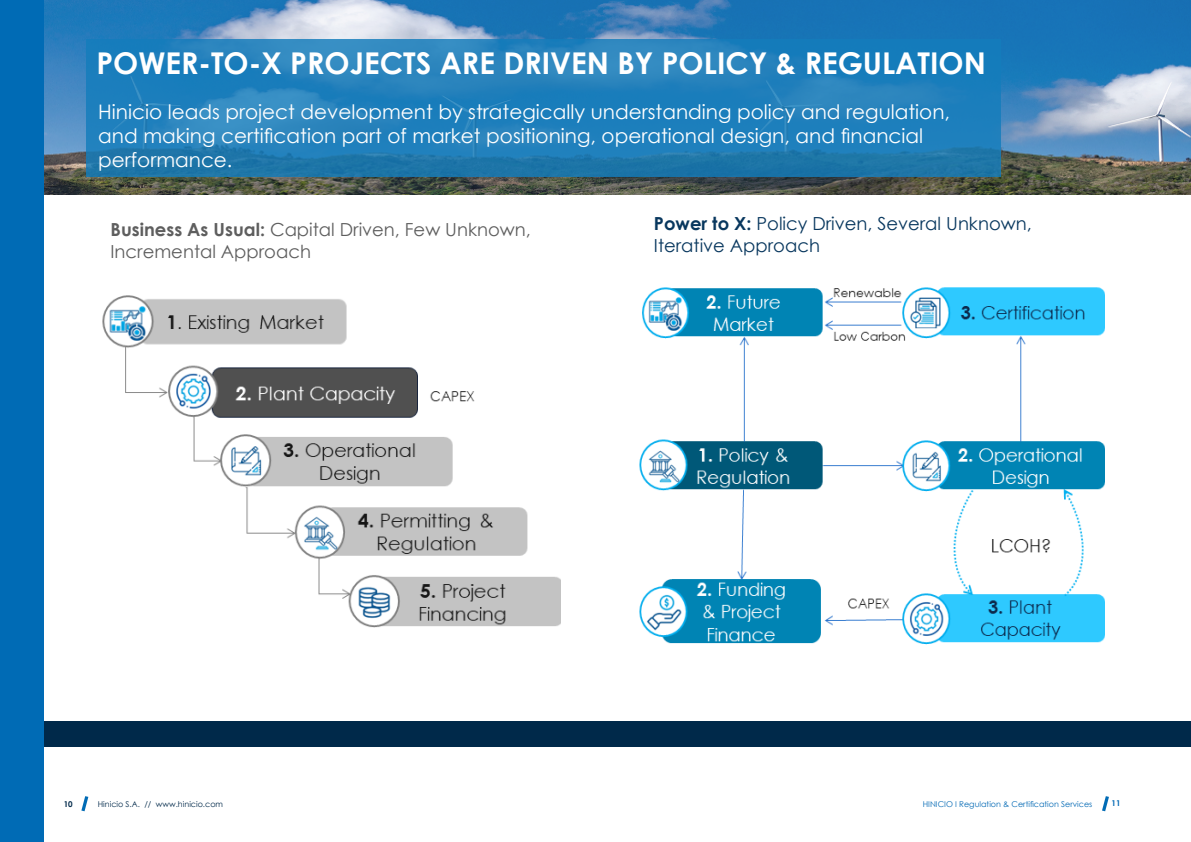
<style>
.page{position:relative;width:1191px;height:842px;background:#fff}
.page>*{position:absolute;margin:0;border:0;box-sizing:border-box;transform-origin:0 0}
.t1{font:700 30px "Century Gothic";color:#fff}
.t2{font:20px/24px "Century Gothic";color:#fff}
.t3{font:18px/21.6px "Century Gothic";color:#5e5e5e}
.t4{font:18px/21.6px "Century Gothic";color:#08375e}
.t5{font:8px "Century Gothic";color:#0068b4}
.t6{font:8px "Century Gothic";color:#00294a}
.t7{font:700 8px "Century Gothic";color:#00294a}
.t8{font:700 8px "Century Gothic";color:#0068b4}
.s1{font-weight:700}
</style>
<div class="page">
<img style="left:43px;top:0;width:1148px;height:194px">
<img style="left:102px;top:295px;width:458px;height:333px">
<img style="left:639px;top:287px;width:465px;height:358px">
<svg style="left:86px;top:40px;width:915px;height:137px;background:#217fb9"></svg>
<div style="left:40px;top:721px;width:1151px;height:25px;background:#00294a"></div>
<div style="left:0;top:0;width:43px;height:842px;background:#006bb5"></div>
<svg style="left:81px;top:796px;width:7px;height:15px"></svg>
<svg style="left:1102px;top:796px;width:7px;height:15px"></svg>
<h1 class="t1" style="left:96px;top:40px;width:891px">POWER-TO-X PROJECTS ARE DRIVEN BY POLICY &amp; REGULATION</h1>
<p class="t2" style="left:98px;top:100px;width:853px">Hinicio leads project development by strategically understanding policy and regulation, and making certification part of market positioning, operational design, and financial performance.</p>
<p class="t3" style="left:111px;top:218px;width:422px"><span class="s1">Business As Usual:</span> Capital Driven, Few Unknown,<br>Incremental Approach</p>
<p class="t4" style="left:654px;top:213px;width:379px"><span class="s1">Power to X:</span> Policy Driven, Several Unknown,<br>Iterative Approach</p>
<p class="t7" style="left:64px;top:798px;width:10px">10</p>
<p class="t6" style="left:98px;top:798px;width:127px">Hinicio S.A. // www.hinicio.com</p>
<p class="t5" style="left:922px;top:798px;width:171px">HINICIO I Regulation &amp; Certification Services</p>
<p class="t8" style="left:1111px;top:797px;width:10px">11</p>
</div>
